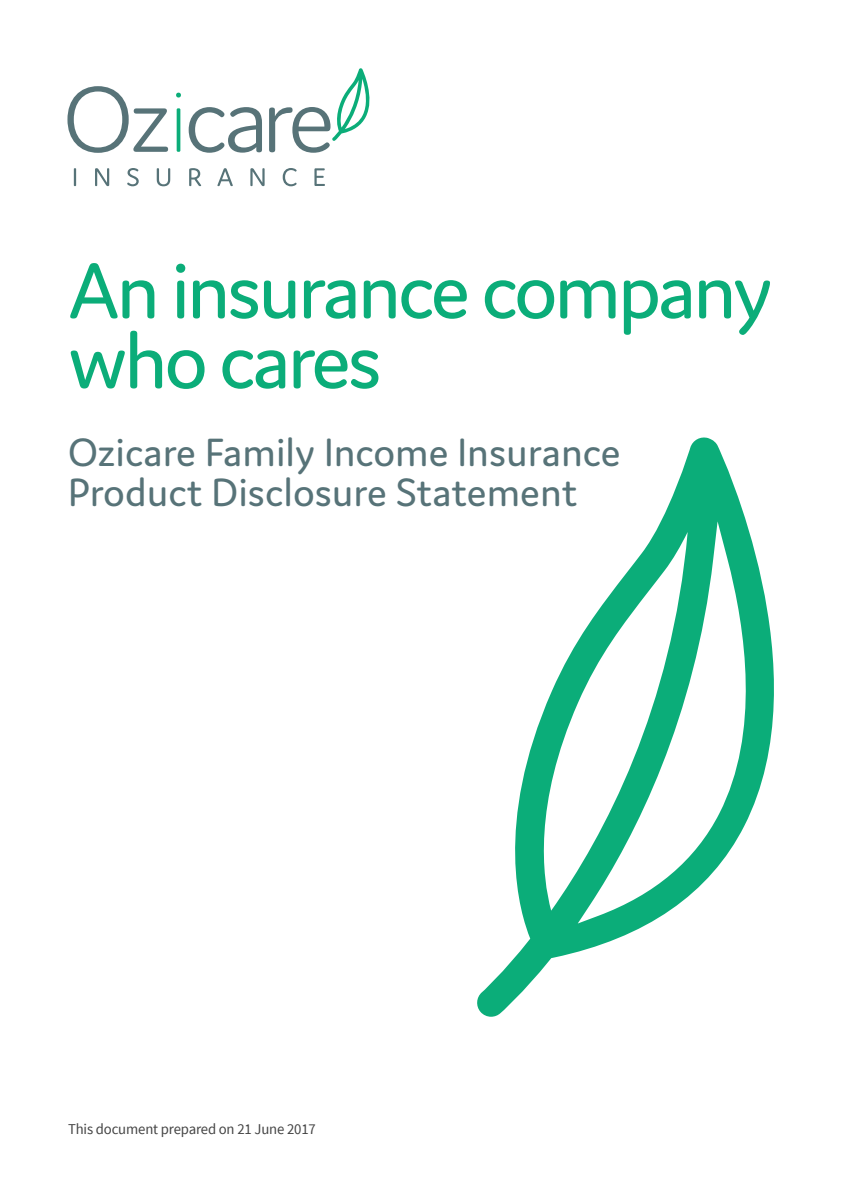
<style>
.page{position:relative;width:842px;height:1191px;background:#fff}
.page>*{position:absolute;margin:0;border:0;box-sizing:border-box;transform-origin:0 0}
.t1{font:84px/70px "Domus";letter-spacing:-.04em;color:#0bad79}
.t2{font:42px/40px "Domus";color:#577378}
.t3{font:15px "Source Sans Pro";letter-spacing:-.01em;color:#444}
</style>
<div class="page">
<hr style="left:177px;top:108px;width:3px;height:44px;background:#0bad79;border-radius:2px">
<svg style="left:189px;top:107px;width:73px;height:46px"></svg>
<svg style="left:176px;top:93px;width:5px;height:4px"></svg>
<svg style="left:67px;top:86px;width:101px;height:67px"></svg>
<svg style="left:74px;top:168px;width:2px;height:18px"></svg>
<svg style="left:95px;top:168px;width:14px;height:18px"></svg>
<svg style="left:127px;top:168px;width:12px;height:18px"></svg>
<svg style="left:157px;top:168px;width:13px;height:18px"></svg>
<svg style="left:189px;top:168px;width:12px;height:18px"></svg>
<svg style="left:217px;top:168px;width:16px;height:18px"></svg>
<svg style="left:250px;top:168px;width:15px;height:18px"></svg>
<svg style="left:283px;top:168px;width:14px;height:18px"></svg>
<svg style="left:314px;top:168px;width:11px;height:18px"></svg>
<svg style="left:269px;top:68px;width:101px;height:85px"></svg>
<svg style="left:477px;top:437px;width:297px;height:579px"></svg>
<h1 class="t1" style="left:68px;top:255px;width:706px">An insurance company who cares</h1>
<p class="t2" style="left:68px;top:432px;width:554px">Ozicare Family Income Insurance<br>Product Disclosure Statement</p>
<p class="t3" style="left:68px;top:1120px;width:249px">This document prepared on 21 June 2017</p>
</div>
